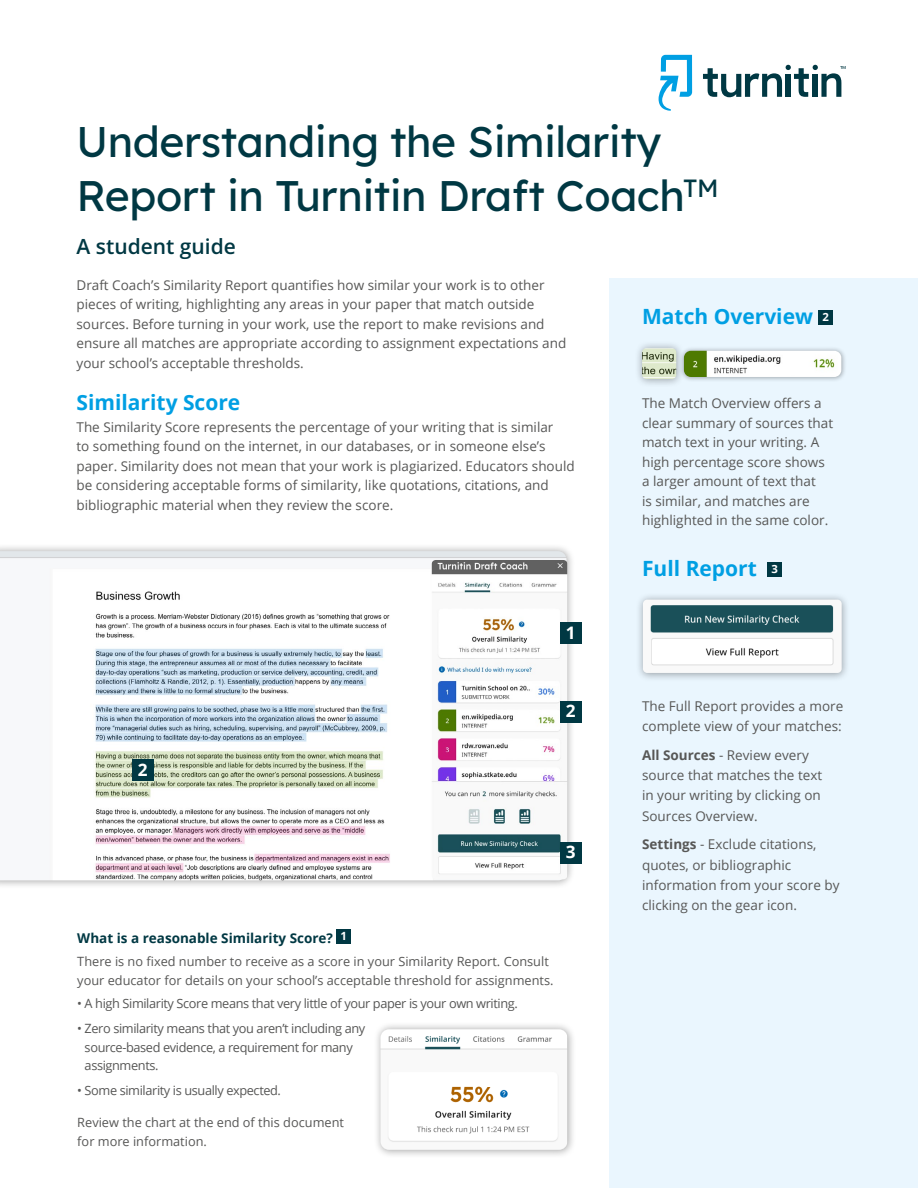
<style>
.page{position:relative;width:918px;height:1188px;background:#fff}
.page>*{position:absolute;margin:0;border:0;box-sizing:border-box;transform-origin:0 0}
.t1{font:42.75px/54px "Lexend Deca";letter-spacing:-.01em;color:#003843}
.t2{font:700 21px "Open Sans";color:#009fe3}
.t3{font:600 21px "Open Sans";color:#003843}
.t4{font:700 17.25px "Open Sans";color:#fff}
.t5{font:13.5px/19.5px "Open Sans";color:#575756}
.t6{font:700 13.5px "Open Sans";color:#003843}
.t7{font:12.75px/18.8px "Open Sans";letter-spacing:-.03em;color:#575756}
.t8{font:12.75px/18.8px "Open Sans";color:#575756}
.s1{font-size:11.25px;color:#fff}
.s2{font-weight:700}
</style>
<div class="page">
<div style="left:0;top:544px;width:575px;height:345px;background:#000;opacity:.35"></div>
<img style="left:0;top:551px;width:567px;height:329px">
<img style="left:432px;top:560px;width:136px;height:319px">
<svg style="left:659px;top:55px;width:33px;height:56px"></svg>
<svg style="left:703px;top:65px;width:143px;height:32px"></svg>
<div style="left:560px;top:623px;width:21px;height:21px;background:#003843"></div>
<div style="left:560px;top:701px;width:21px;height:22px;background:#003843"></div>
<div style="left:132px;top:760px;width:21px;height:21px;background:#003843"></div>
<div style="left:560px;top:842px;width:21px;height:21px;background:#003843"></div>
<div style="left:609px;top:278px;width:309px;height:910px;background:#eaf6fe"></div>
<div style="left:819px;top:311px;width:14px;height:14px;background:#003843"></div>
<div style="left:768px;top:562px;width:14px;height:14px;background:#003843"></div>
<div style="left:337px;top:930px;width:14px;height:14px;background:#003843"></div>
<div style="left:679px;top:346px;width:168px;height:37px;background:#000;opacity:.35"></div>
<img style="left:685px;top:351px;width:156px;height:26px">
<div style="left:634px;top:341px;width:51px;height:47px;background:#000;opacity:.35"></div>
<img style="left:642px;top:348px;width:34px;height:31px">
<div style="left:636px;top:592px;width:215px;height:90px;background:#000;opacity:.35"></div>
<img style="left:643px;top:600px;width:199px;height:73px">
<div style="left:373px;top:1022px;width:203px;height:136px;background:#000;opacity:.35"></div>
<img style="left:381px;top:1029px;width:187px;height:121px">
<h1 class="t1" style="left:77px;top:111px;width:644px">Understanding the Similarity<br>Report in Turnitin Draft Coach<sup>TM</sup></h1>
<h2 class="t3" style="left:77px;top:232px;width:161px">A student guide</h2>
<p class="t5" style="left:77px;top:275px;width:491px">Draft Coach’s Similarity Report quantifies how similar your work is to other pieces of writing, highlighting any areas in your paper that match outside sources. Before turning in your work, use the report to make revisions and ensure all matches are appropriate according to assignment expectations and your school’s acceptable thresholds.</p>
<h2 class="t2" style="left:77px;top:388px;width:165px">Similarity Score</h2>
<p class="t5" style="left:77px;top:417px;width:500px">The Similarity Score represents the percentage of your writing that is similar<br>to something found on the internet, in our databases, or in someone else’s paper. Similarity does not mean that your work is plagiarized. Educators should be considering acceptable forms of similarity, like quotations, citations, and bibliographic material when they review the score.</p>
<p class="t4" style="left:566px;top:620px;width:11px">1</p>
<p class="t4" style="left:138px;top:757px;width:11px">2</p>
<p class="t4" style="left:566px;top:699px;width:11px">2</p>
<p class="t4" style="left:566px;top:839px;width:11px">3</p>
<p class="t6" style="left:77px;top:928px;width:271px">What is a reasonable Similarity Score? <sup>1</sup></p>
<p class="t8" style="left:77px;top:952px;width:478px">There is no fixed number to receive as a score in your Similarity Report. Consult your educator for details on your school’s acceptable threshold for assignments.</p>
<p class="t7" style="left:77px;top:993px;width:442px">• A high Similarity Score means that very little of your paper is your own writing.</p>
<p class="t7" style="left:85px;top:1018px;width:282px;text-indent:-7px">• Zero similarity means that you aren’t including any source-based evidence, a requirement for many assignments.</p>
<p class="t7" style="left:77px;top:1081px;width:205px">• Some similarity is usually expected.</p>
<p class="t8" style="left:77px;top:1113px;width:268px">Review the chart at the end of this document for more information.</p>
<h2 class="t2" style="left:642px;top:302px;width:188px">Match Overview <span class="s1">2</span></h2>
<p class="t5" style="left:642px;top:393px;width:193px">The Match Overview offers a clear summary of sources that match text in your writing. A high percentage score shows a larger amount of text that<br>is similar, and matches are highlighted in the same color.</p>
<h2 class="t2" style="left:642px;top:553px;width:137px">Full Report <span class="s1">3</span></h2>
<p class="t5" style="left:642px;top:696px;width:203px;line-height:20.2px">The Full Report provides a more complete view of your matches:</p>
<p class="t5" style="left:642px;top:745px;width:182px;line-height:20.2px"><span class="s2">All Sources</span> - Review every source that matches the text in your writing by clicking on<br>Sources Overview.</p>
<p class="t5" style="left:642px;top:834px;width:199px;line-height:20.2px"><span class="s2">Settings</span> - Exclude citations, quotes, or bibliographic information from your score by clicking on the gear icon.</p>
</div>
